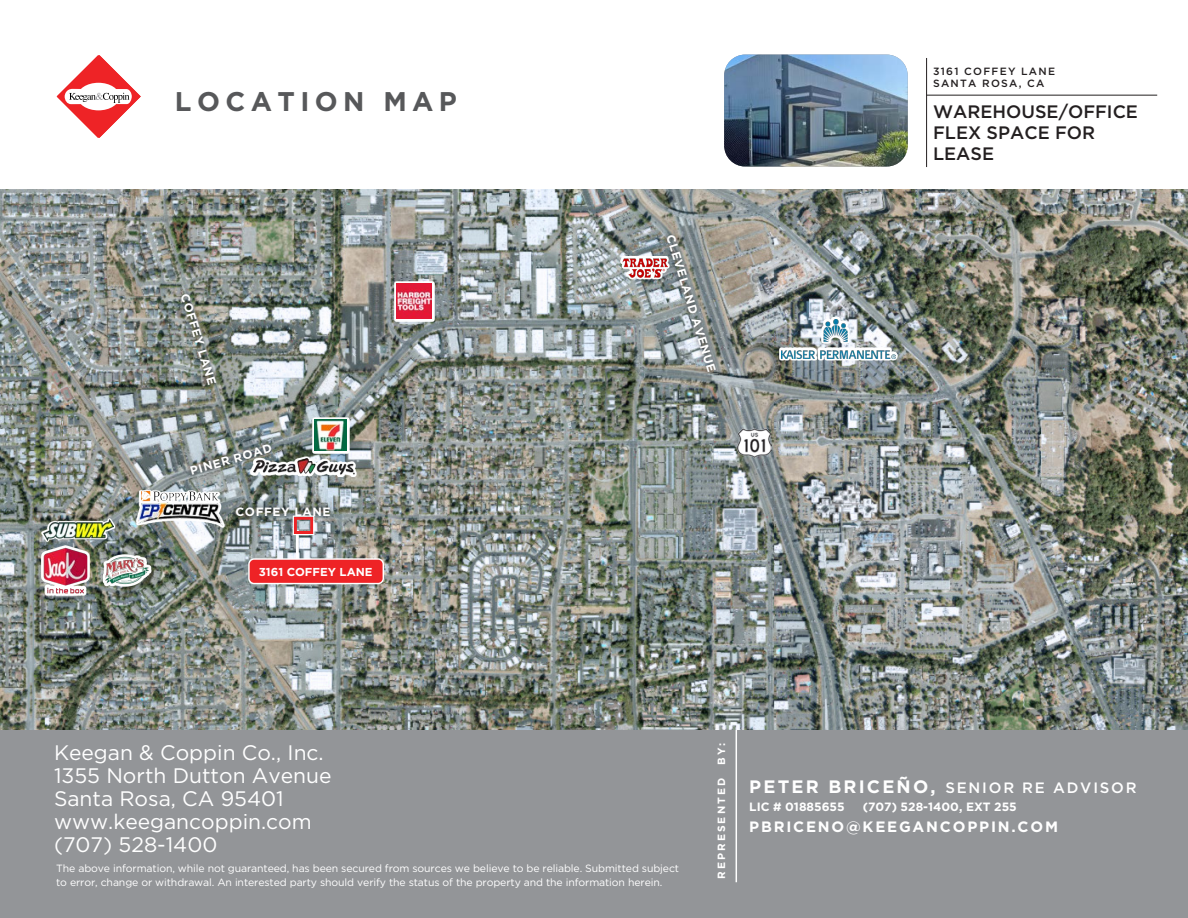
<style>
.page{position:relative;width:1188px;height:918px;background:#fff}
.page>*{position:absolute;margin:0;border:0;box-sizing:border-box;transform-origin:0 0}
.page_title{font:700 27px "Gotham";letter-spacing:.2em;color:#57585a}
.t1{font:21px/23px "Gotham";color:#fff}
.t2{font:500 18px/21px "Gotham";color:#231f20}
.t3{font:500 15px "Gotham";letter-spacing:.12em;color:#fff}
.t4{font:700 15px "Gotham";letter-spacing:.12em;color:#fff}
.t5{font:700 12px "Gotham";color:#fff}
.t6{font:700 12px "Gotham";letter-spacing:.05em;color:#fff}
.t7{font:700 11.55px "Gotham";color:#fff}
.t8{font:10.5px/13.5px "Gotham";letter-spacing:-.01em;color:#fff}
.t9{font:500 10.5px/12.6px "Gotham";letter-spacing:.12em;color:#231f20}
.t10{font:700 10.5px "Gotham";letter-spacing:.2em;color:#fff}
.s1{font-weight:700;font-size:18px}
</style>
<div class="page">
<hr style="left:927px;top:95px;width:230px;height:1px;background:#231f20">
<hr style="left:926px;top:58px;width:1px;height:109px;background:#231f20">
<img style="left:724px;top:55px;width:184px;height:112px">
<svg style="left:57px;top:55px;width:84px;height:83px"></svg>
<div style="left:0;top:729px;width:1188px;height:189px;background:#939598"></div>
<hr style="left:736px;top:725px;width:1px;height:157px;background:#fff">
<img style="left:0;top:189px;width:1188px;height:540px">
<div style="left:231px;top:502px;width:104px;height:19px;background:#231f20;opacity:.75"></div>
<div style="left:177px;top:289px;width:43px;height:101px;background:#231f20;opacity:.75"></div>
<div style="left:662px;top:230px;width:58px;height:147px;background:#231f20;opacity:.75"></div>
<div style="left:185px;top:440px;width:91px;height:40px;background:#231f20;opacity:.75"></div>
<svg style="left:136px;top:490px;width:89px;height:37px"></svg>
<img style="left:138px;top:492px;width:85px;height:33px">
<svg style="left:251px;top:456px;width:106px;height:21px"></svg>
<img style="left:253px;top:459px;width:101px;height:16px">
<svg style="left:312px;top:417px;width:37px;height:36px"></svg>
<img style="left:315px;top:420px;width:32px;height:31px">
<div style="left:394px;top:281px;width:40px;height:40px;background:#fff"></div>
<img style="left:396px;top:283px;width:36px;height:36px">
<svg style="left:41px;top:518px;width:74px;height:24px"></svg>
<img style="left:43px;top:520px;width:71px;height:20px">
<svg style="left:41px;top:545px;width:49px;height:50px"></svg>
<img style="left:43px;top:548px;width:44px;height:45px">
<svg style="left:103px;top:554px;width:49px;height:32px"></svg>
<img style="left:105px;top:556px;width:45px;height:28px">
<img style="left:737px;top:428px;width:34px;height:29px">
<svg style="left:620px;top:256px;width:50px;height:23px"></svg>
<img style="left:623px;top:258px;width:45px;height:19px">
<svg style="left:779px;top:317px;width:119px;height:44px"></svg>
<img style="left:782px;top:319px;width:113px;height:39px">
<hr style="left:296px;top:530px;width:3px;height:36px;background:#fff">
<div style="left:249px;top:559px;width:134px;height:25px;background:#ee2326;border-radius:5px"></div>
<div style="left:248px;top:558px;width:136px;height:26px;border:1px solid #fff;border-radius:5px"></div>
<svg style="left:292px;top:515px;width:23px;height:21px"></svg>
<p class="page_title" style="left:175px;top:86px;width:284px">LOCATION MAP</p>
<p class="t5" style="left:191px;top:291px;width:97px;rotate:73deg">COFFEY LANE</p>
<p class="t5" style="left:189px;top:464px;width:86px;rotate:-16deg">PINER ROAD</p>
<p class="t6" style="left:235px;top:505px;width:97px">COFFEY LANE</p>
<p class="t7" style="left:259px;top:565px;width:115px">3161 COFFEY LANE</p>
<p class="t5" style="left:677px;top:233px;width:144px;rotate:73deg">CLEVELAND AVENUE</p>
<p class="t9" style="left:933px;top:64px;width:124px">3161 COFFEY LANE<br>SANTA ROSA, CA</p>
<h3 class="t2" style="left:933px;top:101px;width:206px">WAREHOUSE/OFFICE<br>FLEX SPACE FOR<br>LEASE</h3>
<h2 class="t1" style="left:54px;top:741px;width:279px">Keegan &amp; Coppin Co., Inc.<br>1355 North Dutton Avenue<br>Santa Rosa, CA 95401 www.keegancoppin.com (707) 528-1400</h2>
<p class="t8" style="left:56px;top:862px;width:625px">The above information, while not guaranteed, has been secured from sources we believe to be reliable. Submitted subject to error, change or withdrawal. An interested party should verify the status of the property and the information herein.</p>
<p class="t10" style="left:715px;top:879px;width:138px;rotate:-90deg">REPRESENTED BY:</p>
<h3 class="t3" style="left:749px;top:779px;width:389px"><span class="s1">PETER BRICEÑO,</span> SENIOR RE ADVISOR</h3>
<p class="t5" style="left:749px;top:800px;width:97px">LIC # 01885655</p>
<p class="t5" style="left:863px;top:800px;width:156px">(707) 528-1400, EXT 255</p>
<h3 class="t4" style="left:749px;top:818px;width:310px">PBRICENO@KEEGANCOPPIN.COM</h3>
</div>
